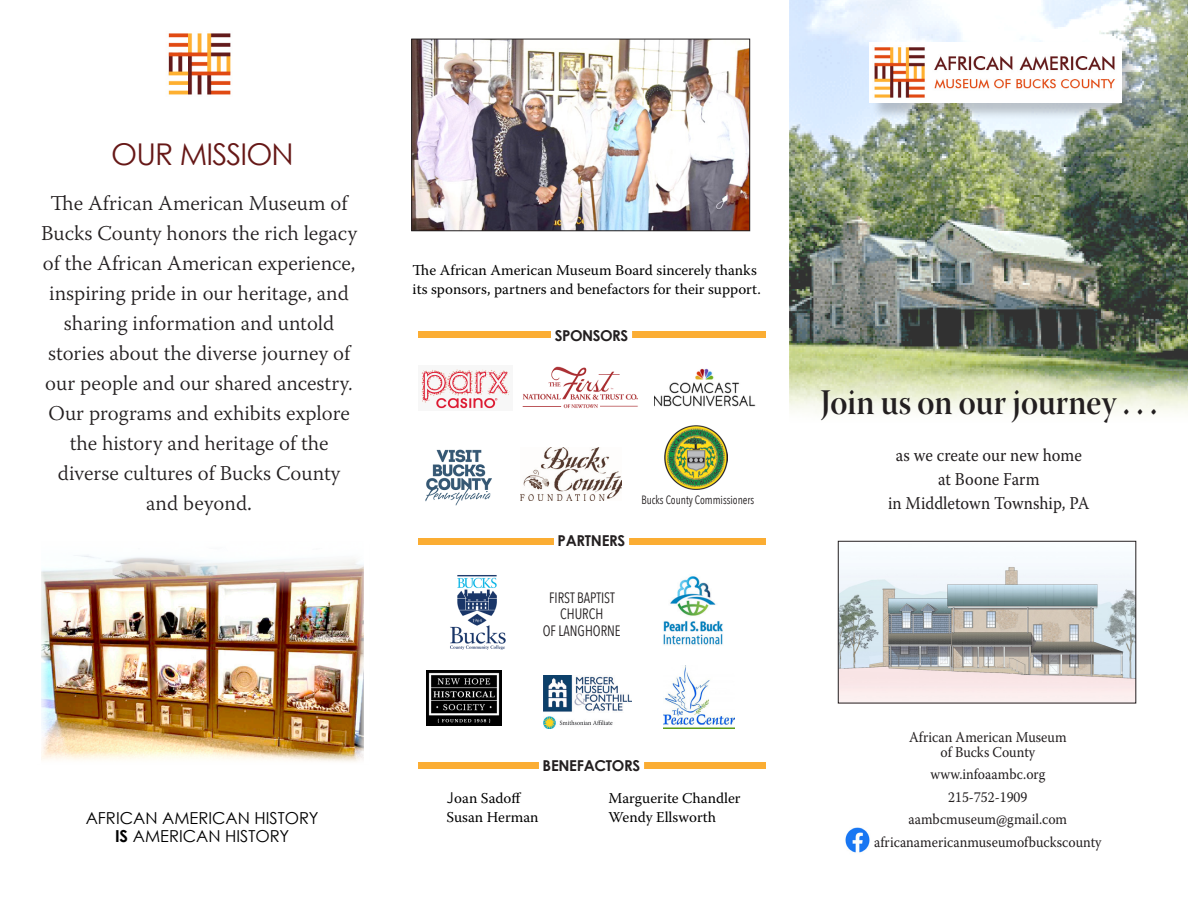
<style>
.page{position:relative;width:1188px;height:918px;background:#fff}
.page>*{position:absolute;margin:0;border:0;box-sizing:border-box;transform-origin:0 0}
.Heading{font:36px "Warnock Pro Semibold Disp";letter-spacing:.005em;color:#231f20;scale:.92 1}
.t1{font:30px "Century Gothic";letter-spacing:-.03em;color:#661817}
.t2{font:300 21px/30px "Warnock Pro";color:#231f20;text-align:center}
.Heading-2{font:18px/24px "Warnock Pro";color:#231f20;text-align:center;scale:.92 1}
.Default{font:16.5px/17.4px "Century Gothic";color:#000;text-align:center}
.Default-2{font:15px/19.5px "Warnock Pro";color:#000}
.Heading-3{font:15px/15px "Warnock Pro";color:#231f20;text-align:center;scale:.92 1}
.Heading-4{font:15px/16.5px "Avenir Next Condensed";color:#231f20;text-align:center;scale:.92 1}
.t3{font:700 15px "Century Gothic";letter-spacing:-.02em;color:#231f20}
.Heading-5{font:12px "Avenir Next Condensed";color:#231f20;scale:.92 1}
.s1{font-weight:400}
.s2{font-weight:700}
.s3{font-family:"Century Gothic"}
</style>
<div class="page">
<img style="left:790px;top:0;width:398px;height:413px">
<img style="left:840px;top:565px;width:294px;height:136px">
<div style="left:838px;top:541px;width:298px;height:162px;border:1px solid #231f20"></div>
<div style="left:871px;top:43px;width:269px;height:78px;background:#231f20;opacity:.24"></div>
<img style="left:870px;top:42px;width:252px;height:61px">
<img style="left:845px;top:827px;width:25px;height:26px">
<img style="left:168px;top:33px;width:63px;height:62px">
<img style="left:413px;top:41px;width:335px;height:188px">
<div style="left:411px;top:39px;width:339px;height:192px;border:1px solid #231f20"></div>
<div style="left:418px;top:332px;width:347px;height:6px;background:#fbad33"></div>
<div style="left:418px;top:538px;width:347px;height:7px;background:#fbad33"></div>
<div style="left:418px;top:762px;width:347px;height:6px;background:#fbad33"></div>
<img style="left:663px;top:666px;width:72px;height:63px">
<img style="left:425px;top:449px;width:67px;height:57px">
<img style="left:663px;top:576px;width:60px;height:69px">
<img style="left:543px;top:676px;width:89px;height:53px">
<img style="left:427px;top:670px;width:75px;height:55px">
<img style="left:655px;top:368px;width:101px;height:39px">
<img style="left:421px;top:369px;width:89px;height:40px">
<img style="left:522px;top:366px;width:116px;height:43px">
<img style="left:521px;top:447px;width:101px;height:53px">
<img style="left:664px;top:426px;width:63px;height:63px">
<img style="left:450px;top:575px;width:56px;height:75px">
<img style="left:41px;top:555px;width:323px;height:207px">
<div style="left:551px;top:327px;width:81px;height:14px;background:#fff"></div>
<div style="left:554px;top:533px;width:75px;height:13px;background:#fff"></div>
<div style="left:539px;top:758px;width:105px;height:13px;background:#fff"></div>
<p class="t1" style="left:111px;top:136px;width:184px">OUR MISSION</p>
<p class="t2" style="left:41px;top:188px;width:318px">The African American Museum of<br>Bucks County honors the rich legacy of the African American experience, inspiring pride in our heritage, and sharing information and untold stories about the diverse journey of our people and our shared ancestry.<br>Our programs and exhibits explore the history and heritage of the diverse cultures of Bucks County and beyond<span class="s1">.</span></p>
<p class="Default" style="left:86px;top:809px;width:234px">AFRICAN AMERICAN HISTORY<br><span class="s2">IS</span> AMERICAN HISTORY</p>
<p class="Default-2" style="left:413px;top:260px;width:350px">The African American Museum Board sincerely thanks its sponsors, partners and benefactors for their support.</p>
<p class="t3" style="left:555px;top:326px;width:75px">SPONSORS</p>
<p class="t3" style="left:558px;top:531px;width:69px">PARTNERS</p>
<p class="Heading-5" style="left:641px;top:489px;width:124px">Bucks County Commissioners</p>
<p class="Heading-4" style="left:543px;top:588px;width:86px">FIRST BAPTIST<br>CHURCH<br>OF LANGHORNE</p>
<p class="t3" style="left:543px;top:756px;width:99px">BENEFACTORS</p>
<p class="Default-2" style="left:446px;top:788px;width:76px"><span class="s3">J</span>oan Sadoff</p>
<p class="Default-2" style="left:608px;top:788px;width:134px">Marguerite Chandler</p>
<p class="Default-2" style="left:446px;top:807px;width:94px">Susan Herman</p>
<p class="Default-2" style="left:608px;top:807px;width:109px">Wendy Ellsworth</p>
<p class="Heading" style="left:820px;top:381px;width:368px">Join us on our journey . . .</p>
<p class="Heading-2" style="left:888px;top:443px;width:221px">as we create our new home at Boone Farm<br>in Middletown Township, PA</p>
<p class="Heading-3" style="left:909px;top:729px;width:173px">African American Museum of Bucks County</p>
<p class="Heading-3" style="left:930px;top:767px;width:126px">www.infoaambc.org</p>
<p class="Heading-3" style="left:948px;top:789px;width:88px">215-752-1909</p>
<p class="Heading-3" style="left:909px;top:812px;width:174px">aambcmuseum@gmail.com</p>
<p class="Heading-3" style="left:874px;top:834px;width:249px">africanamericanmuseumofbuckscounty</p>
</div>
